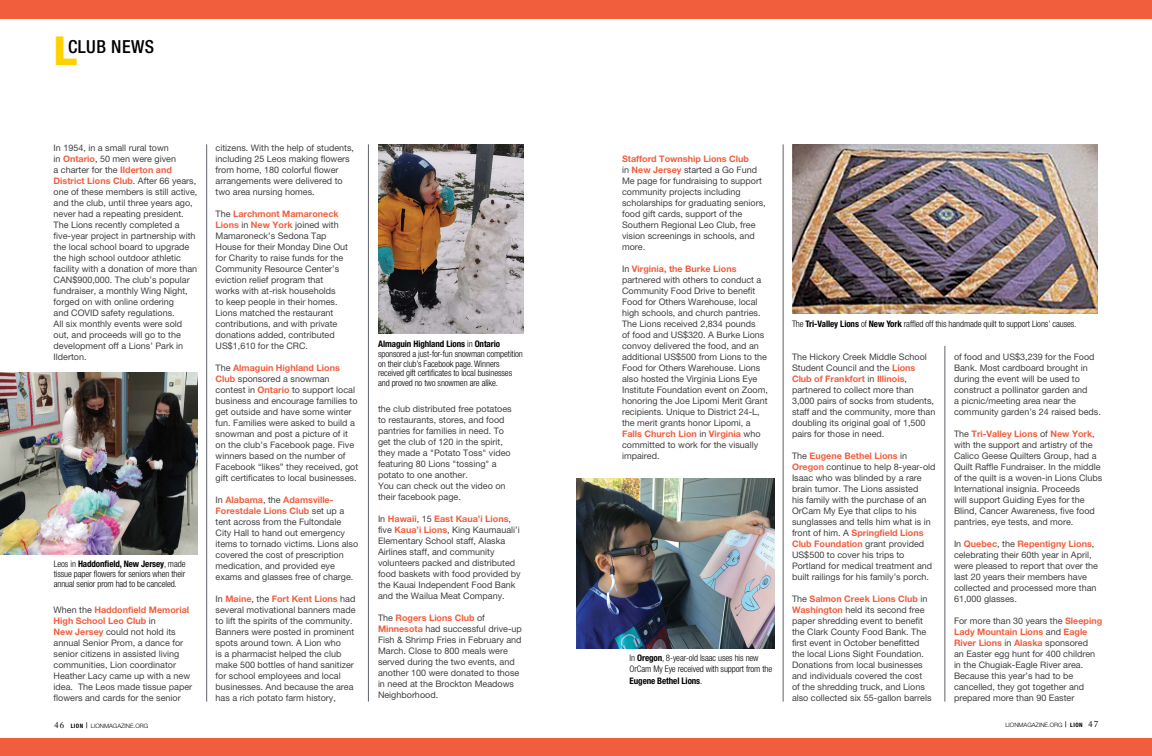
<style>
.page{position:relative;width:1152px;height:756px;background:#fff}
.page>*{position:absolute;margin:0;border:0;box-sizing:border-box;transform-origin:0 0}
.t1{font:800 40px "Helvetica Neue LT Std";color:#ffd100}
.t2{font:500 condensed 18px "Helvetica Neue LT Std";letter-spacing:.025em;color:#000}
.t3{font:9px/11px "Helvetica Neue LT Std";color:#414042}
.t4{font:300 condensed 9px/10px "Helvetica Neue LT Std";letter-spacing:-.01em;color:#000}
.t5{font:700 condensed 9px "Helvetica Neue LT Std";letter-spacing:-.01em;color:#000}
.t6{font:300 6px "Helvetica Neue LT Std";color:#000}
.s1{font-weight:700;color:#f15e3e}
.s2{font-weight:700}
.s3{font-weight:300}
.s4{font-family:"Adobe Caslon Pro";font-weight:400;font-size:9px}
.s5{font-weight:700;font-stretch:condensed}
.s6{font-weight:500}
</style>
<div class="page">
<div style="left:0;top:0;width:1152px;height:19px;background:#f15e3e"></div>
<div style="left:0;top:738px;width:1152px;height:18px;background:#f15e3e"></div>
<hr style="left:368px;top:144px;width:1px;height:558px;background:#5f636a">
<hr style="left:207px;top:144px;width:1px;height:558px;background:#5f636a">
<img style="left:792px;top:144px;width:306px;height:170px">
<img style="left:576px;top:479px;width:198px;height:169px">
<img style="left:379px;top:144px;width:144px;height:190px">
<img style="left:0;top:372px;width:198px;height:183px">
<hr style="left:945px;top:346px;width:1px;height:356px;background:#5f636a">
<hr style="left:783px;top:144px;width:1px;height:558px;background:#5f636a">
<h1 class="t1" style="left:54px;top:27px;width:26px">L</h1>
<h2 class="t2" style="left:68px;top:36px;width:88px">CLUB NEWS</h2>
<p class="t3" style="left:54px;top:142px;width:145px">In 1954, in a small rural town<br>in <span class="s1">Ontario</span>, 50 men were given<br>a charter for the <span class="s1">Ilderton and<br>District Lions Club</span>. After 66 years, one of these members is still active, and the club, until three years ago, never had a repeating president.<br>The Lions recently completed a five-year project in partnership with the local school board to upgrade the high school outdoor athletic facility with a donation of more than<br>CAN$900,000. The club’s popular fundraiser, a monthly Wing Night, forged on with online ordering<br>and COVID safety regulations.<br>All six monthly events were sold out, and proceeds will go to the development off a Lions’ Park in<br>Ilderton.</p>
<p class="t4" style="left:54px;top:559px;width:133px;text-align:justify">Leos in <span class="s2">Haddonfield, New Jersey</span>, made tissue paper flowers for seniors when their annual senior prom had to be canceled.</p>
<p class="t3" style="left:54px;top:604px;width:140px">When the <span class="s1">Haddonfield Memorial<br>High School Leo Club</span> in<br><span class="s1">New Jersey</span> could not hold its annual Senior Prom, a dance for senior citizens in assisted living communities, Lion coordinator<br>Heather Lacy came up with a new idea. The Leos made tissue paper flowers and cards for the senior</p>
<p class="t3" style="left:216px;top:142px;width:140px">citizens. With the help of students, including 25 Leos making flowers from home, 180 colorful flower arrangements were delivered to two area nursing homes.</p>
<p class="t3" style="left:216px;top:208px;width:134px">The <span class="s1">Larchmont Mamaroneck<br>Lions</span> in <span class="s1">New York</span> joined with<br>Mamaroneck’s Sedona Tap<br>House for their Monday Dine Out for Charity to raise funds for the<br>Community Resource Center’s eviction relief program that works with at-risk households<br>to keep people in their homes.<br>Lions matched the restaurant contributions, and with private donations added, contributed<br>US$1,610 for the CRC.</p>
<p class="t3" style="left:216px;top:362px;width:144px">The <span class="s1">Almaguin Highland Lions<br>Club</span> sponsored a snowman contest in <span class="s1">Ontario</span> to support local business and encourage families to get outside and have some winter fun. Families were asked to build a snowman and post a picture of it on the club’s Facebook page. Five winners based on the number of<br>Facebook “likes” they received, got gift certificates to local businesses.</p>
<p class="t3" style="left:216px;top:494px;width:144px">In <span class="s1">Alabama</span>, the <span class="s1">Adamsville-<br>Forestdale Lions Club</span> set up a tent across from the Fultondale<br>City Hall to hand out emergency items to tornado victims. Lions also covered the cost of prescription medication, and provided eye exams and glasses free of charge.</p>
<p class="t3" style="left:216px;top:593px;width:142px">In <span class="s1">Maine</span>, the <span class="s1">Fort Kent Lions</span> had several motivational banners made to lift the spirits of the community.<br>Banners were posted in prominent spots around town. A Lion who<br>is a pharmacist helped the club make 500 bottles of hand sanitizer for school employees and local businesses. And because the area has a rich potato farm history,</p>
<p class="t4" style="left:378px;top:338px;width:146px"><span class="s2">Almaguin Highland Lions</span> in <span class="s2">Ontario </span>sponsored a just-for-fun snowman competition on their club’s Facebook page. Winners received gift certificates to local businesses and proved no two snowmen are alike.</p>
<p class="t3" style="left:378px;top:403px;width:135px">the club distributed free potatoes to restaurants, stores, and food pantries for families in need. To get the club of 120 in the spirit, they made a "Potato Toss" video featuring 80 Lions "tossing" a potato to one another.<br>You can check out the video on their facebook page.</p>
<p class="t3" style="left:378px;top:513px;width:144px">In <span class="s1">Hawaii</span>, 15 <span class="s1">East Kaua’i Lions</span>, five <span class="s1">Kaua’i Lions</span>, King Kaumauali’i<br>Elementary School staff, Alaska<br>Airlines staff, and community volunteers packed and distributed food baskets with food provided by the Kauai Independent Food Bank and the Wailua Meat Company.</p>
<p class="t3" style="left:378px;top:612px;width:145px">The <span class="s1">Rogers Lions Club</span> of<br><span class="s1">Minnesota</span> had successful drive-up<br>Fish &amp; Shrimp Fries in February and<br>March. Close to 800 meals were served during the two events, and another 100 were donated to those in need at the Brockton Meadows<br>Neighborhood.</p>
<p class="t3" style="left:622px;top:153px;width:145px"><span class="s1">Stafford Township Lions Club<br></span>in <span class="s1">New Jersey</span> started a Go Fund<br>Me page for fundraising to support community projects including scholarships for graduating seniors, food gift cards, support of the<br>Southern Regional Leo Club, free vision screenings in schools, and more.</p>
<p class="t3" style="left:622px;top:263px;width:147px">In <span class="s1">Virginia, the Burke Lions </span>partnered with others to conduct a<br>Community Food Drive to benefit<br>Food for Others Warehouse, local high schools, and church pantries.<br>The Lions received 2,834 pounds<br>of food and US$320. A Burke Lions convoy delivered the food, and an additional US$500 from Lions to the<br>Food for Others Warehouse. Lions also hosted the Virginia Lions Eye<br>Institute Foundation event on Zoom, honoring the Joe Lipomi Merit Grant recipients. Unique to District 24-L, the merit grants honor Lipomi, a<br><span class="s1">Falls Church Lion</span> in <span class="s1">Virginia</span> who committed to work for the visually impaired.</p>
<p class="t4" style="left:630px;top:652px;width:144px;line-height:11px">In <span class="s2">Oregon</span>, 8-year-old Isaac uses his new<br>OrCam My Eye received with support from the</p>
<p class="t5" style="left:630px;top:675px;width:74px">Eugene Bethel Lions<span class="s3">.</span></p>
<p class="t4" style="left:792px;top:318px;width:286px">The <span class="s2">Tri-Valley Lions</span> of <span class="s2">New York</span> raffled off this handmade quilt to support Lions’ causes.</p>
<p class="t3" style="left:792px;top:352px;width:145px">The Hickory Creek Middle School<br>Student Council and the <span class="s1">Lions<br>Club of Frankfort</span> in <span class="s1">Illinois</span>, partnered to collect more than<br>3,000 pairs of socks from students, staff and the community, more than doubling its original goal of 1,500 pairs for those in need.</p>
<p class="t3" style="left:792px;top:450px;width:145px">The <span class="s1">Eugene Bethel Lions</span> in<br><span class="s1">Oregon</span> continue to help 8-year-old<br>Isaac who was blinded by a rare brain tumor. The Lions assisted<br>his family with the purchase of an<br>OrCam My Eye that clips to his sunglasses and tells him what is in front of him. A <span class="s1">Springfield Lions<br>Club Foundation</span> grant provided<br>US$500 to cover his trips to<br>Portland for medical treatment and built railings for his family’s porch.</p>
<p class="t3" style="left:792px;top:593px;width:141px">The <span class="s1">Salmon Creek Lions Club</span> in <span class="s1">Washington</span> held its second free paper shredding event to benefit the Clark County Food Bank. The first event in October benefitted the local Lions Sight Foundation.<br>Donations from local businesses and individuals covered the cost of the shredding truck, and Lions also collected six 55-gallon barrels</p>
<p class="t3" style="left:954px;top:351px;width:148px">of food and US$3,239 for the Food<br>Bank. Most cardboard brought in during the event will be used to construct a pollinator garden and<br>a picnic/meeting area near the community garden’s 24 raised beds.</p>
<p class="t3" style="left:954px;top:428px;width:150px">The <span class="s1">Tri-Valley Lions</span> of <span class="s1">New York</span>, with the support and artistry of the Calico Geese Quilters Group, had a Quilt Raffle Fundraiser. In the middle of the quilt is a woven-in Lions Clubs International insignia. Proceeds<br>will support Guiding Eyes for the Blind, Cancer Awareness, five food pantries, eye tests, and more.</p>
<p class="t3" style="left:954px;top:538px;width:146px">In <span class="s1">Quebec</span>, the <span class="s1">Repentigny Lions</span>, celebrating their 60th year in April, were pleased to report that over the last 20 years their members have collected and processed more than<br>61,000 glasses.</p>
<p class="t3" style="left:954px;top:615px;width:150px">For more than 30 years the <span class="s1">Sleeping<br>Lady Mountain Lions</span> and <span class="s1">Eagle<br>River Lions</span> in <span class="s1">Alaska</span> sponsored<br>an Easter egg hunt for 400 children in the Chugiak-Eagle River area.<br>Because this year’s had to be cancelled, they got together and prepared more than 90 Easter</p>
<p class="t6" style="left:54px;top:722px;width:96px"><span class="s4">46</span> <span class="s5">LION</span> <span class="s6">|</span> LIONMAGAZINE.ORG</p>
<p class="t6" style="left:1005px;top:721px;width:94px">LIONMAGAZINE.ORG <span class="s6">|</span> <span class="s5">LION</span> <span class="s4">47</span></p>
</div>
